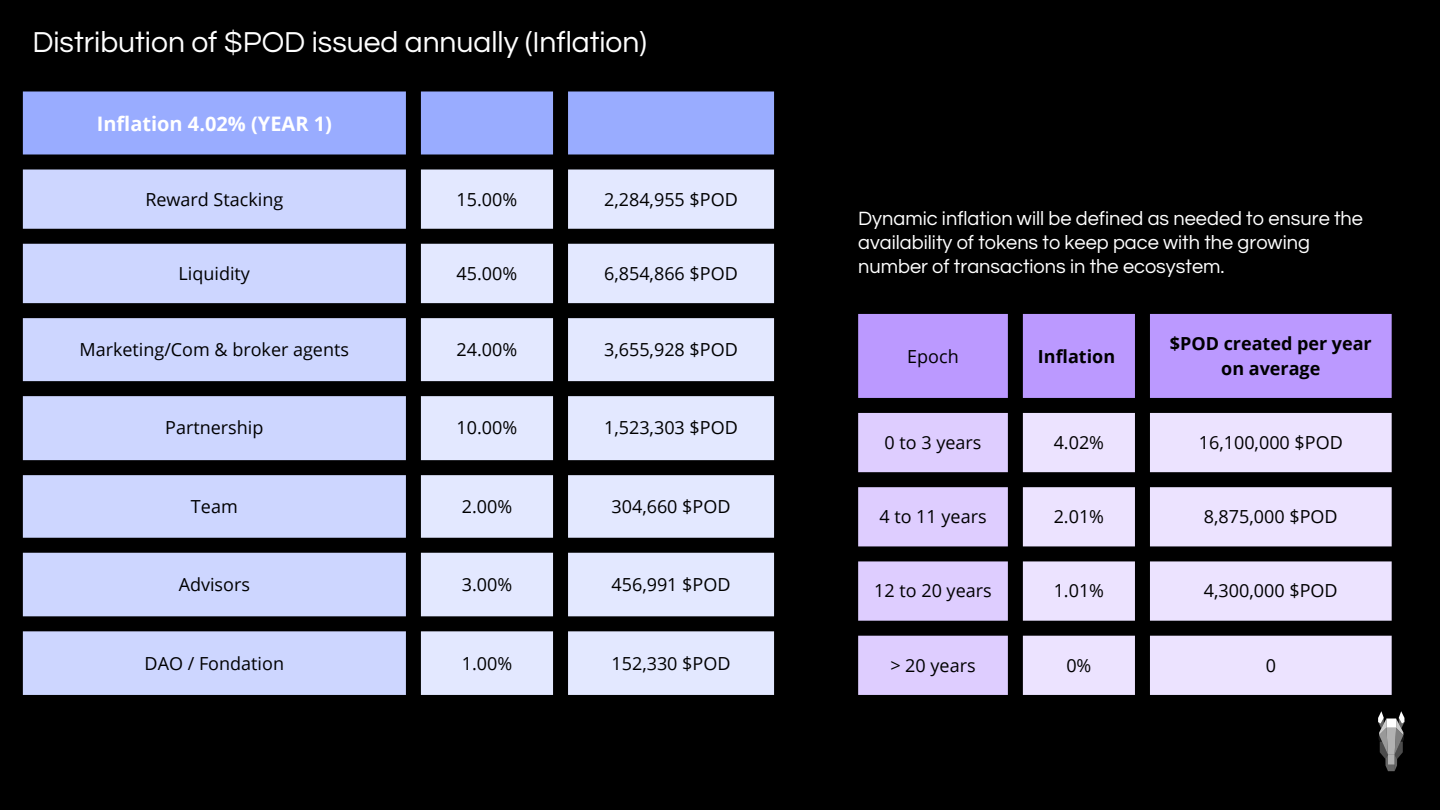
<style>
.page{position:relative;width:1440px;height:810px;background:#000}
.page>*{position:absolute;margin:0;border:0;box-sizing:border-box;transform-origin:0 0}
.t1{font:30px "Questrial";color:#fff}
.t2{font:20px/24px "Questrial";color:#fff}
.t3{font:700 20px "Open Sans";color:#fff}
.t4{font:18px "Open Sans";color:#000}
.t5{font:700 18px/24.8px "Open Sans";color:#000;text-align:center}
</style>
<div class="page">
<div style="left:23px;top:92px;width:751px;height:62px;background:#99acff"></div>
<svg style="left:23px;top:170px;width:383px;height:525px;fill:#cdd6ff"></svg>
<svg style="left:421px;top:170px;width:353px;height:525px;fill:#e3e8ff"></svg>
<svg style="left:1378px;top:711px;width:26px;height:60px"></svg>
<svg style="left:858px;top:314px;width:534px;height:84px;background:#b090f0"></svg>
<svg style="left:858px;top:413px;width:150px;height:282px;background:#b8aad3"></svg>
<svg style="left:1023px;top:413px;width:369px;height:282px;fill:#ece3ff"></svg>
<p class="t1" style="left:32px;top:27px;width:616px">Distribution of $POD issued annually (Inflation)</p>
<h1 class="t3" style="left:97px;top:109px;width:237px">Inflation 4.02% (YEAR 1)</h1>
<p class="t4" style="left:145px;top:186px;width:139px">Reward Stacking</p>
<p class="t4" style="left:457px;top:186px;width:62px">15.00%</p>
<p class="t4" style="left:604px;top:186px;width:135px">2,284,955 $POD</p>
<p class="t4" style="left:179px;top:261px;width:73px">Liquidity</p>
<p class="t4" style="left:457px;top:261px;width:62px">45.00%</p>
<p class="t4" style="left:604px;top:261px;width:135px">6,854,866 $POD</p>
<p class="t4" style="left:79px;top:337px;width:271px">Marketing/Com &amp; broker agents</p>
<p class="t4" style="left:457px;top:337px;width:62px">24.00%</p>
<p class="t4" style="left:604px;top:337px;width:135px">3,655,928 $POD</p>
<p class="t4" style="left:165px;top:415px;width:100px">Partnership</p>
<p class="t4" style="left:457px;top:415px;width:62px">10.00%</p>
<p class="t4" style="left:604px;top:415px;width:135px">1,523,303 $POD</p>
<p class="t4" style="left:191px;top:493px;width:48px">Team</p>
<p class="t4" style="left:462px;top:493px;width:52px">2.00%</p>
<p class="t4" style="left:612px;top:493px;width:120px">304,660 $POD</p>
<p class="t4" style="left:179px;top:572px;width:73px">Advisors</p>
<p class="t4" style="left:462px;top:572px;width:52px">3.00%</p>
<p class="t4" style="left:612px;top:572px;width:120px">456,991 $POD</p>
<p class="t4" style="left:145px;top:650px;width:141px">DAO / Fondation</p>
<p class="t4" style="left:462px;top:650px;width:52px">1.00%</p>
<p class="t4" style="left:612px;top:650px;width:120px">152,330 $POD</p>
<p class="t2" style="left:858px;top:207px;width:506px">Dynamic inflation will be defined as needed to ensure the availability of tokens to keep pace with the growing number of transactions in the ecosystem.</p>
<p class="t4" style="left:907px;top:343px;width:53px">Epoch</p>
<p class="t5" style="left:1038px;top:343px;width:79px">Inflation</p>
<p class="t5" style="left:1170px;top:331px;width:204px">$POD created per year on average</p>
<p class="t4" style="left:885px;top:430px;width:98px">0 to 3 years</p>
<p class="t4" style="left:1054px;top:430px;width:52px">4.02%</p>
<p class="t4" style="left:1199px;top:430px;width:146px">16,100,000 $POD</p>
<p class="t4" style="left:879px;top:504px;width:109px">4 to 11 years</p>
<p class="t4" style="left:1054px;top:504px;width:52px">2.01%</p>
<p class="t4" style="left:1204px;top:504px;width:135px">8,875,000 $POD</p>
<p class="t4" style="left:874px;top:578px;width:119px">12 to 20 years</p>
<p class="t4" style="left:1054px;top:578px;width:52px">1.01%</p>
<p class="t4" style="left:1204px;top:578px;width:135px">4,300,000 $POD</p>
<p class="t4" style="left:890px;top:652px;width:87px">&gt; 20 years</p>
<p class="t4" style="left:1066px;top:652px;width:27px">0%</p>
<p class="t4" style="left:1266px;top:652px;width:12px">0</p>
</div>
